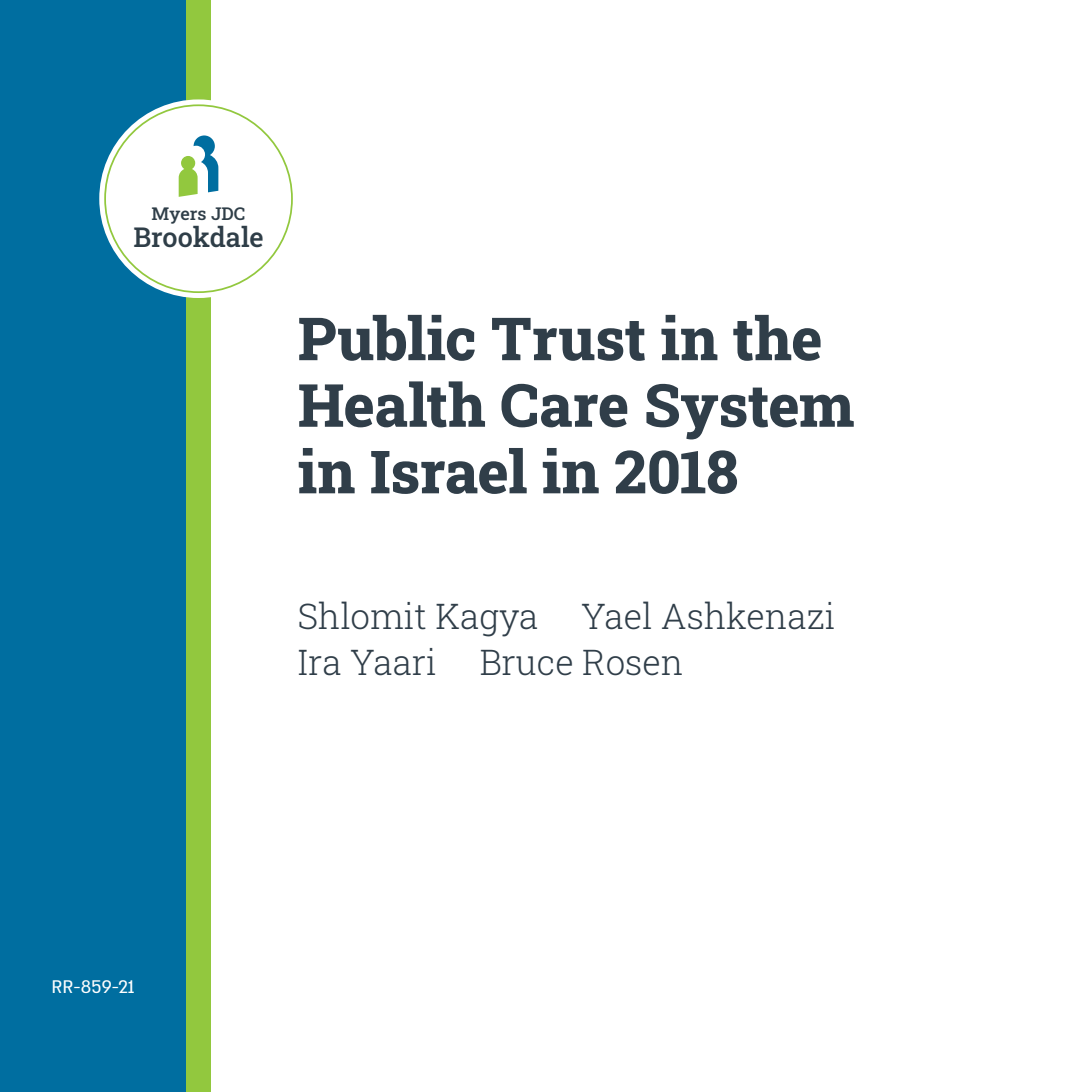
<style>
.page{position:relative;width:1092px;height:1092px;background:#fff}
.page>*{position:absolute;margin:0;border:0;box-sizing:border-box;transform-origin:0 0}
.t1{font:800 59.5px/66.5px "Roboto Slab";letter-spacing:-.01em;color:#303e49}
.t2{font:300 35px/45.5px "Roboto Slab";color:#303e49}
.t3{font:500 27.12px "Roboto Slab";letter-spacing:-.005em;color:#2f3e48}
.t4{font:21px "Almoni Neue DL4.0 AAA";color:#fff}
.t5{font:500 17.5px "Roboto Slab";color:#2f3e48}
</style>
<div class="page">
<div style="left:0;top:0;width:186px;height:1091px;background:#006ea0"></div>
<div style="left:186px;top:0;width:25px;height:1091px;background:#92c83e"></div>
<div style="left:99px;top:99px;width:199px;height:199px;background:#fff;border-radius:50%"></div>
<svg style="left:179px;top:135px;width:39px;height:62px"></svg>
<p class="t5" style="left:152px;top:202px;width:95px">Myers JDC</p>
<p class="t3" style="left:133px;top:218px;width:132px">Brookdale</p>
<p class="t1" style="left:298px;top:304px;width:558px">Public Trust in the<br>Health Care System in Israel in 2018</p>
<p class="t2" style="left:298px;top:593px;width:539px">Shlomit Kagya Yael Ashkenazi<br>Ira Yaari Bruce Rosen</p>
<p class="t4" style="left:52px;top:969px;width:84px">RR-859-21</p>
</div>
